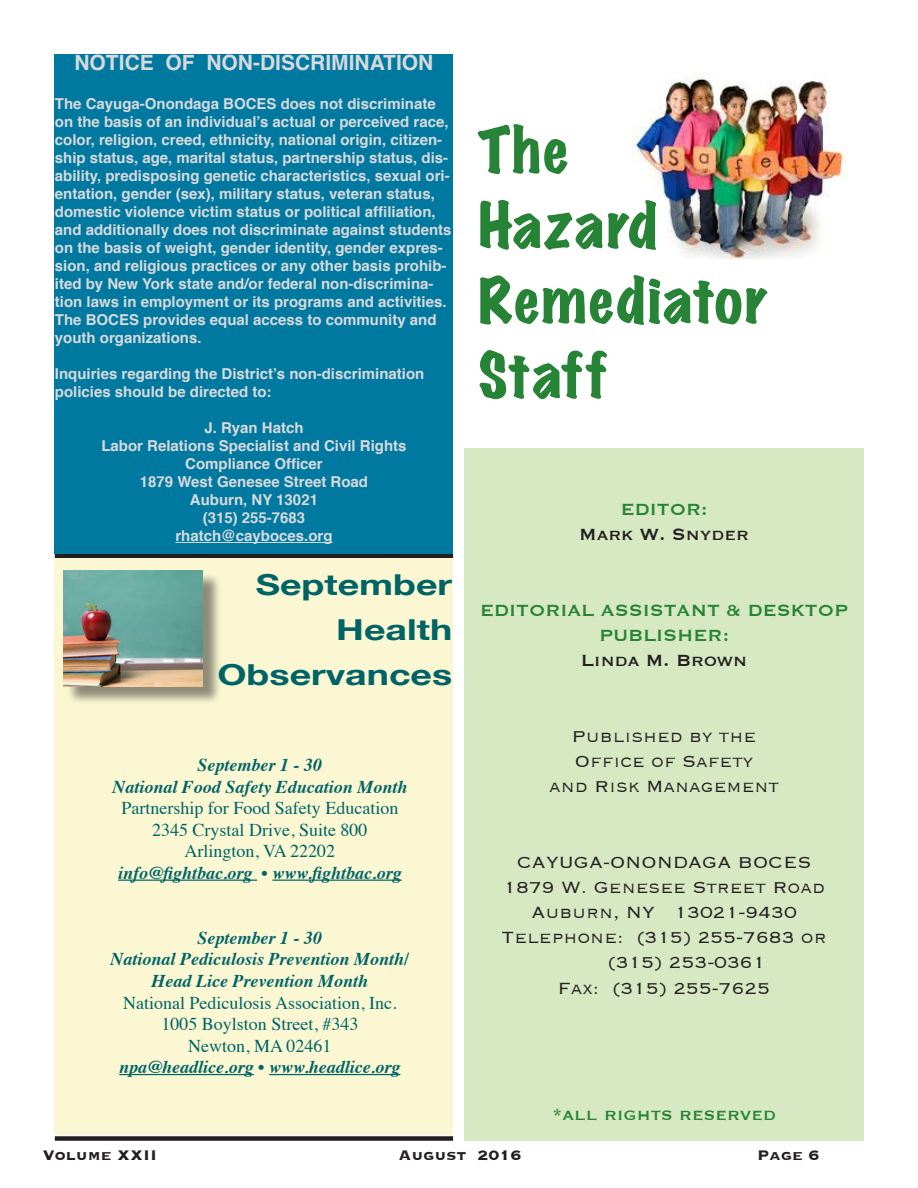
<style>
.page{position:relative;width:918px;height:1188px;background:#fff}
.page>*{position:absolute;margin:0;border:0;box-sizing:border-box;transform-origin:0 0}
.t1{font:expanded 57px "Marker Felt";letter-spacing:.03em;color:#278335}
.t2{font:700 28.8px "Helvetica Neue";color:#006467;scale:1.3 1}
.t3{font:300 21px "Copperplate";color:#231f20}
.t4{font:21px/25.2px "Copperplate";color:#278335;text-align:center}
.t5{font:700 21px "Helvetica";color:#d9dadc}
.t6{font:21px "Copperplate";color:#231f20}
.t7{font:italic 700 18px "Times";color:#006467}
.t8{font:18px "Times";color:#006467}
.t9{font:700 18px "Copperplate";color:#231f20}
.t10{font:700 15px/18px "Helvetica";color:#d9dadc}
</style>
<div class="page">
<img style="left:631px;top:72px;width:217px;height:188px">
<div style="left:464px;top:449px;width:400px;height:692px;background:#d7e9c3"></div>
<hr style="left:55px;top:554px;width:398px;height:4px;background:#231f20">
<div style="left:55px;top:1136px;width:398px;height:5px;background:#231f20"></div>
<div style="left:55px;top:54px;width:398px;height:500px;background:#0079a0"></div>
<hr style="left:175px;top:542px;width:158px;height:1px;background:#d9dadc">
<div style="left:54px;top:558px;width:398px;height:577px;background:#faf7d2"></div>
<hr style="left:118px;top:880px;width:139px;height:1px;background:#006467">
<hr style="left:272px;top:880px;width:130px;height:1px;background:#006467">
<hr style="left:119px;top:1074px;width:135px;height:1px;background:#006467">
<hr style="left:269px;top:1074px;width:131px;height:1px;background:#006467">
<div style="left:66px;top:572px;width:155px;height:133px;background:#231f20;opacity:.5"></div>
<img style="left:64px;top:570px;width:139px;height:116px">
<p class="t5" style="left:74px;top:45px;width:360px">NOTICE OF NON-DISCRIMINATION</p>
<p class="t10" style="left:55px;top:95px;width:398px">The Cayuga-Onondaga BOCES does not discriminate on the basis of an individual’s actual or perceived race, color, religion, creed, ethnicity, national origin, citizen&shy;ship status, age, marital status, partnership status, dis&shy;ability, predisposing genetic characteristics, sexual ori&shy;entation, gender (sex), military status, veteran status, domestic violence victim status or political affiliation, and additionally does not discriminate against students on the basis of weight, gender identity, gender expres&shy;sion, and religious practices or any other basis prohib&shy;ited by New York state and/or federal non-discrimina&shy;tion laws in employment or its programs and activities.<br>The BOCES provides equal access to community and youth organizations.</p>
<p class="t10" style="left:55px;top:365px;width:371px">Inquiries regarding the District’s non-discrimination policies should be directed to:</p>
<p class="t10" style="left:204px;top:419px;width:101px">J. Ryan Hatch</p>
<p class="t10" style="left:101px;top:437px;width:307px">Labor Relations Specialist and Civil Rights</p>
<p class="t10" style="left:185px;top:455px;width:139px">Compliance Officer</p>
<p class="t10" style="left:140px;top:473px;width:230px">1879 West Genesee Street Road</p>
<p class="t10" style="left:190px;top:491px;width:130px">Auburn, NY 13021</p>
<p class="t10" style="left:203px;top:509px;width:104px">(315) 255-7683</p>
<p class="t10" style="left:175px;top:527px;width:159px">rhatch@cayboces.org</p>
<p class="t2" style="left:256px;top:562px;width:153px">September</p>
<p class="t2" style="left:336px;top:607px;width:91px">Health</p>
<p class="t2" style="left:217px;top:652px;width:182px">Observances</p>
<p class="t7" style="left:198px;top:748px;width:126px">September 1 - 30</p>
<p class="t7" style="left:112px;top:770px;width:297px">National Food Safety Education Month</p>
<p class="t8" style="left:121px;top:791px;width:278px">Partnership for Food Safety Education</p>
<p class="t8" style="left:152px;top:813px;width:217px">2345 Crystal Drive, Suite 800</p>
<p class="t8" style="left:184px;top:834px;width:152px">Arlington, VA 22202</p>
<p class="t7" style="left:118px;top:856px;width:285px">info@fightbac.org • www.fightbac.org</p>
<p class="t7" style="left:198px;top:921px;width:126px">September 1 - 30</p>
<p class="t7" style="left:111px;top:942px;width:300px">National Pediculosis Prevention Month/</p>
<p class="t7" style="left:152px;top:964px;width:218px">Head Lice Prevention Month</p>
<p class="t8" style="left:123px;top:986px;width:275px">National Pediculosis Association, Inc.</p>
<p class="t8" style="left:161px;top:1007px;width:199px">1005 Boylston Street, #343</p>
<p class="t8" style="left:188px;top:1029px;width:145px">Newton, MA 02461</p>
<p class="t7" style="left:119px;top:1050px;width:283px">npa@headlice.org • www.headlice.org</p>
<p class="t1" style="left:478px;top:105px;width:92px">The</p>
<p class="t1" style="left:478px;top:180px;width:181px">Hazard</p>
<p class="t1" style="left:478px;top:255px;width:291px">Remediator</p>
<p class="t1" style="left:478px;top:330px;width:130px">Staff</p>
<p class="t4" style="left:621px;top:495px;width:88px">EDITOR:</p>
<p class="t6" style="left:579px;top:521px;width:171px">Mark W. Snyder</p>
<p class="t4" style="left:480px;top:596px;width:370px">EDITORIAL ASSISTANT &amp; DESKTOP<br>PUBLISHER:</p>
<p class="t6" style="left:581px;top:647px;width:168px">Linda M. Brown</p>
<p class="t3" style="left:572px;top:722px;width:186px">Published by the</p>
<p class="t3" style="left:575px;top:747px;width:180px">Office of Safety</p>
<p class="t3" style="left:549px;top:773px;width:231px">and Risk Management</p>
<p class="t3" style="left:517px;top:848px;width:296px">CAYUGA-ONONDAGA BOCES</p>
<p class="t3" style="left:503px;top:873px;width:323px">1879 W. Genesee Street Road</p>
<p class="t3" style="left:531px;top:899px;width:267px">Auburn, NY 13021-9430</p>
<p class="t3" style="left:502px;top:924px;width:326px">Telephone: (315) 255-7683 or</p>
<p class="t3" style="left:608px;top:949px;width:160px">(315) 253-0361</p>
<p class="t3" style="left:558px;top:974px;width:214px">Fax: (315) 255-7625</p>
<p class="t4" style="left:552px;top:1100px;width:226px">*all rights reserved</p>
<p class="t9" style="left:43px;top:1143px;width:116px">Volume XXII</p>
<p class="t9" style="left:398px;top:1143px;width:124px">August 2016</p>
<p class="t9" style="left:757px;top:1143px;width:64px">Page 6</p>
</div>
